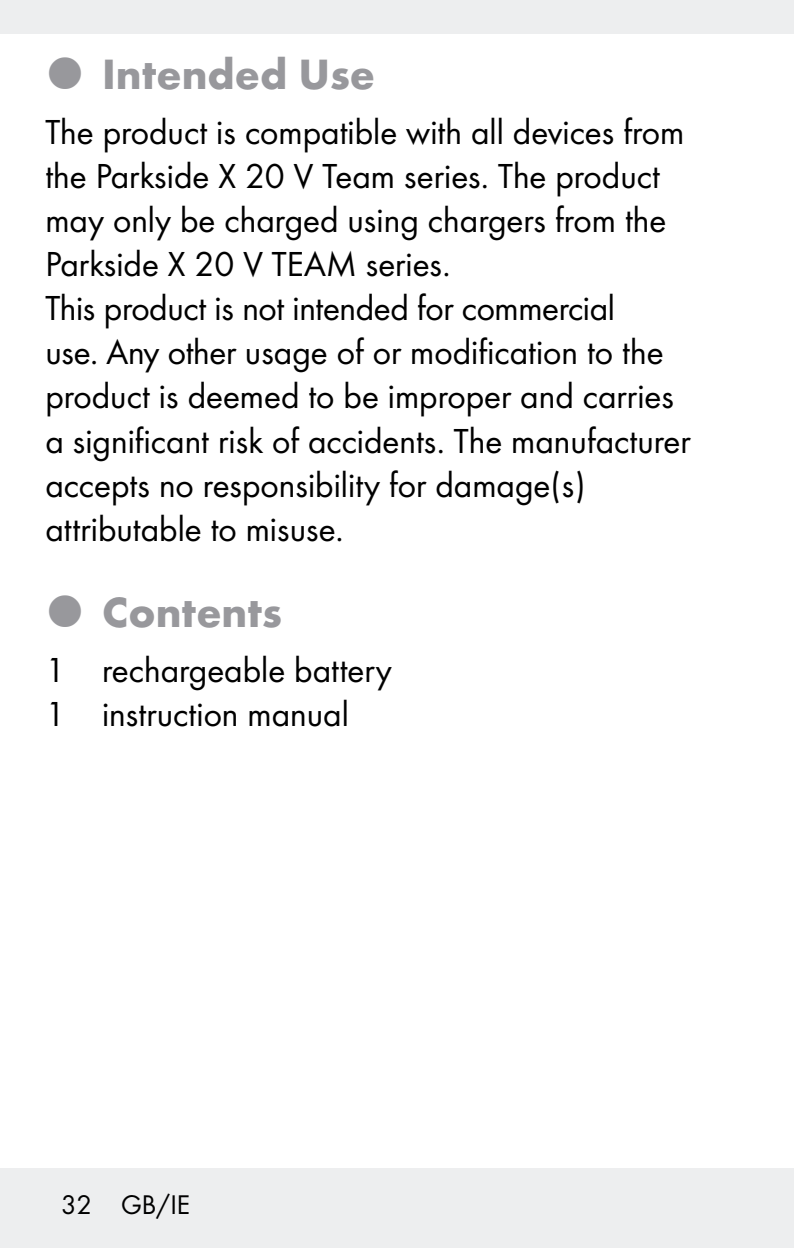
<style>
.page{position:relative;width:794px;height:1248px;background:#fff}
.page>*{position:absolute;margin:0;border:0;box-sizing:border-box;transform-origin:0 0}
.t1{font:700 44px "Futura";color:#98989c}
.t2{font:36px/44px "Futura Boo";color:#000}
.t3{font:28px "Futura Boo";color:#000}
</style>
<div class="page">
<div style="left:0;top:0;width:794px;height:34px;background:#edeeef"></div>
<div style="left:0;top:1168px;width:794px;height:79px;background:#edeeef"></div>
<p class="t1" style="left:102px;top:42px;width:274px">Intended Use</p>
<p class="t2" style="left:45px;top:108px;width:647px">The product is compatible with all devices from the Parkside X 20 V Team series. The product may only be charged using chargers from the Parkside X 20 V TEAM series.<br>This product is not intended for commercial<br>use. Any other usage of or modification to the product is deemed to be improper and carries a significant risk of accidents. The manufacturer accepts no responsibility for damage(s) attributable to misuse.</p>
<p class="t1" style="left:102px;top:579px;width:181px">Contents</p>
<p class="t2" style="left:45px;top:646px;width:348px">1 rechargeable battery<br>1 instruction manual</p>
<p class="t3" style="left:61px;top:1184px;width:130px">32 GB/IE</p>
</div>
